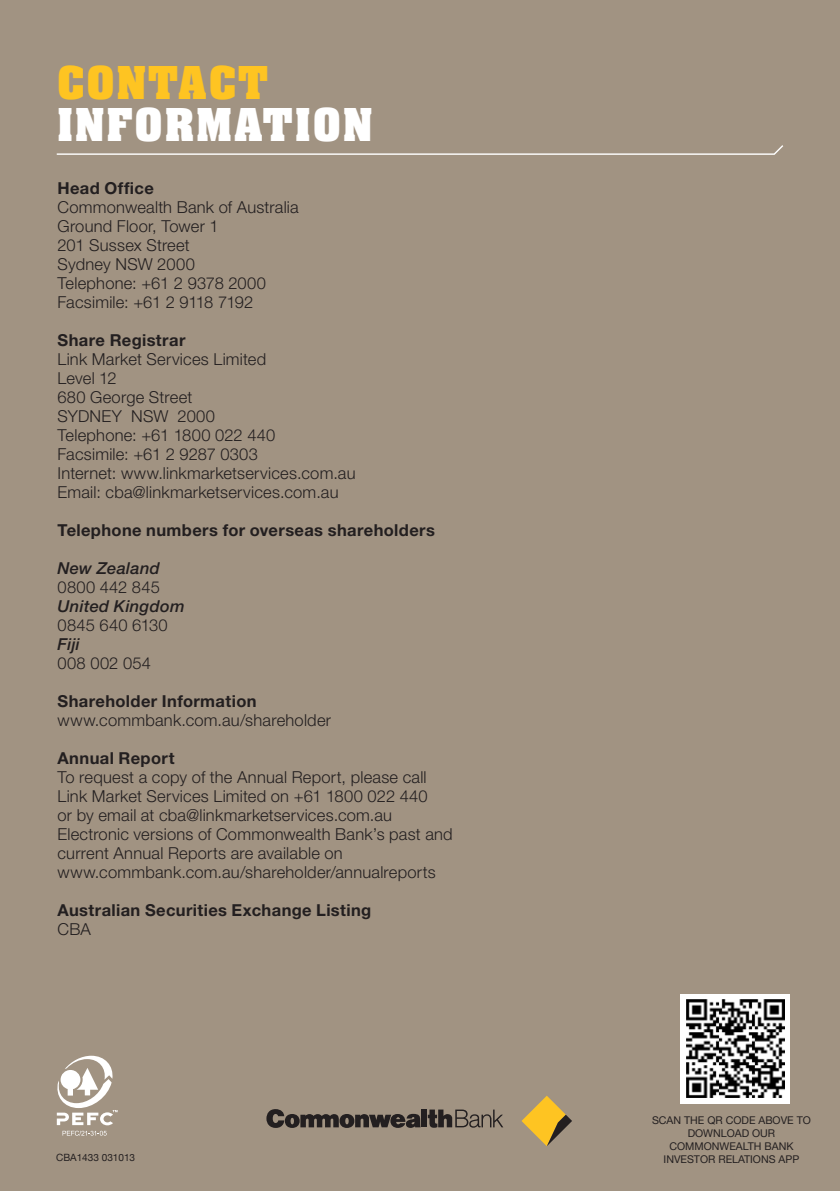
<style>
.page{position:relative;width:840px;height:1191px;background:#fff}
.page>*{position:absolute;margin:0;border:0;box-sizing:border-box;transform-origin:0 0}
.MAIN_HEADS{font:700 44.4px/42px "Aachen BT";letter-spacing:.03em;color:#fff}
.DIRECTORS_BIOS_BODY{font:300 16.4px/19px "Helvetica Neue";letter-spacing:.015em;color:#231f20}
.DIRECTORS_BIOS_BODY-2{font:700 16.4px "Helvetica Neue";letter-spacing:.02em;color:#231f20}
.DIRECTORS_BIOS_BODY-3{font:italic 500 16.4px "Helvetica Neue";letter-spacing:.02em;color:#231f20}
.t1{font:10.6px/12.8px "Helvetica Neue";color:#231f20;text-align:center}
.MAIN_REMUNERATION_TA{font:10px "Helvetica Neue";color:#231f20}
.s1{color:#fec422}
</style>
<div class="page">
<div style="left:0;top:0;width:839px;height:1191px;background:#a19382"></div>
<svg style="left:56px;top:145px;width:727px;height:10px"></svg>
<svg style="left:266px;top:1109px;width:154px;height:19px"></svg>
<div style="left:421px;top:1109px;width:6px;height:18px;background:#231f20"></div>
<svg style="left:427px;top:1109px;width:76px;height:18px"></svg>
<svg style="left:521px;top:1096px;width:50px;height:50px"></svg>
<div style="left:680px;top:994px;width:109px;height:109px;background:#fff"></div>
<img style="left:686px;top:999px;width:97px;height:98px">
<svg style="left:56px;top:1055px;width:61px;height:80px"></svg>
<p class="MAIN_HEADS" style="left:57px;top:61px;width:317px"><span class="s1">CONTACT<br></span>INFORMATION</p>
<p class="DIRECTORS_BIOS_BODY-2" style="left:57px;top:178px;width:98px">Head Office</p>
<p class="DIRECTORS_BIOS_BODY" style="left:57px;top:197px;width:243px">Commonwealth Bank of Australia</p>
<p class="DIRECTORS_BIOS_BODY" style="left:57px;top:216px;width:162px">Ground Floor, Tower 1</p>
<p class="DIRECTORS_BIOS_BODY" style="left:57px;top:235px;width:134px">201 Sussex Street</p>
<p class="DIRECTORS_BIOS_BODY" style="left:57px;top:254px;width:139px">Sydney NSW 2000</p>
<p class="DIRECTORS_BIOS_BODY" style="left:57px;top:273px;width:210px">Telephone: +61 2 9378 2000</p>
<p class="DIRECTORS_BIOS_BODY" style="left:57px;top:292px;width:197px">Facsimile: +61 2 9118 7192</p>
<p class="DIRECTORS_BIOS_BODY-2" style="left:57px;top:330px;width:129px">Share Registrar</p>
<p class="DIRECTORS_BIOS_BODY" style="left:57px;top:349px;width:210px">Link Market Services Limited</p>
<p class="DIRECTORS_BIOS_BODY" style="left:57px;top:368px;width:61px">Level 12</p>
<p class="DIRECTORS_BIOS_BODY" style="left:57px;top:387px;width:136px">680 George Street</p>
<p class="DIRECTORS_BIOS_BODY" style="left:57px;top:406px;width:159px">SYDNEY NSW 2000</p>
<p class="DIRECTORS_BIOS_BODY" style="left:57px;top:425px;width:219px">Telephone: +61 1800 022 440</p>
<p class="DIRECTORS_BIOS_BODY" style="left:57px;top:444px;width:202px">Facsimile: +61 2 9287 0303</p>
<p class="DIRECTORS_BIOS_BODY" style="left:57px;top:463px;width:299px">Internet: www.linkmarketservices.com.au</p>
<p class="DIRECTORS_BIOS_BODY" style="left:57px;top:482px;width:282px">Email: cba@linkmarketservices.com.au</p>
<p class="DIRECTORS_BIOS_BODY-2" style="left:57px;top:520px;width:379px">Telephone numbers for overseas shareholders</p>
<p class="DIRECTORS_BIOS_BODY-3" style="left:57px;top:559px;width:104px">New Zealand</p>
<p class="DIRECTORS_BIOS_BODY" style="left:57px;top:577px;width:104px">0800 442 845</p>
<p class="DIRECTORS_BIOS_BODY-3" style="left:57px;top:597px;width:129px">United Kingdom</p>
<p class="DIRECTORS_BIOS_BODY" style="left:57px;top:615px;width:112px">0845 640 6130</p>
<p class="DIRECTORS_BIOS_BODY-3" style="left:57px;top:635px;width:24px">Fiji</p>
<p class="DIRECTORS_BIOS_BODY" style="left:57px;top:653px;width:95px">008 002 054</p>
<p class="DIRECTORS_BIOS_BODY-2" style="left:57px;top:691px;width:200px">Shareholder Information</p>
<p class="DIRECTORS_BIOS_BODY" style="left:57px;top:710px;width:275px">www.commbank.com.au/shareholder</p>
<p class="DIRECTORS_BIOS_BODY-2" style="left:57px;top:748px;width:118px">Annual Report</p>
<p class="DIRECTORS_BIOS_BODY" style="left:57px;top:767px;width:370px">To request a copy of the Annual Report, please call</p>
<p class="DIRECTORS_BIOS_BODY" style="left:57px;top:786px;width:371px">Link Market Services Limited on +61 1800 022 440</p>
<p class="DIRECTORS_BIOS_BODY" style="left:57px;top:805px;width:336px">or by email at cba@linkmarketservices.com.au</p>
<p class="DIRECTORS_BIOS_BODY" style="left:57px;top:824px;width:396px">Electronic versions of Commonwealth Bank’s past and current Annual Reports are available on www.commbank.com.au/shareholder/annualreports</p>
<p class="DIRECTORS_BIOS_BODY-2" style="left:57px;top:900px;width:315px">Australian Securities Exchange Listing</p>
<p class="DIRECTORS_BIOS_BODY" style="left:57px;top:919px;width:35px">CBA</p>
<p class="MAIN_REMUNERATION_TA" style="left:56px;top:1150px;width:80px">CBA1433 031013</p>
<p class="t1" style="left:651px;top:1114px;width:160px">SCAN THE QR CODE ABOVE TO<br>DOWNLOAD OUR<br>COMMONWEALTH BANK<br>INVESTOR RELATIONS APP</p>
</div>
